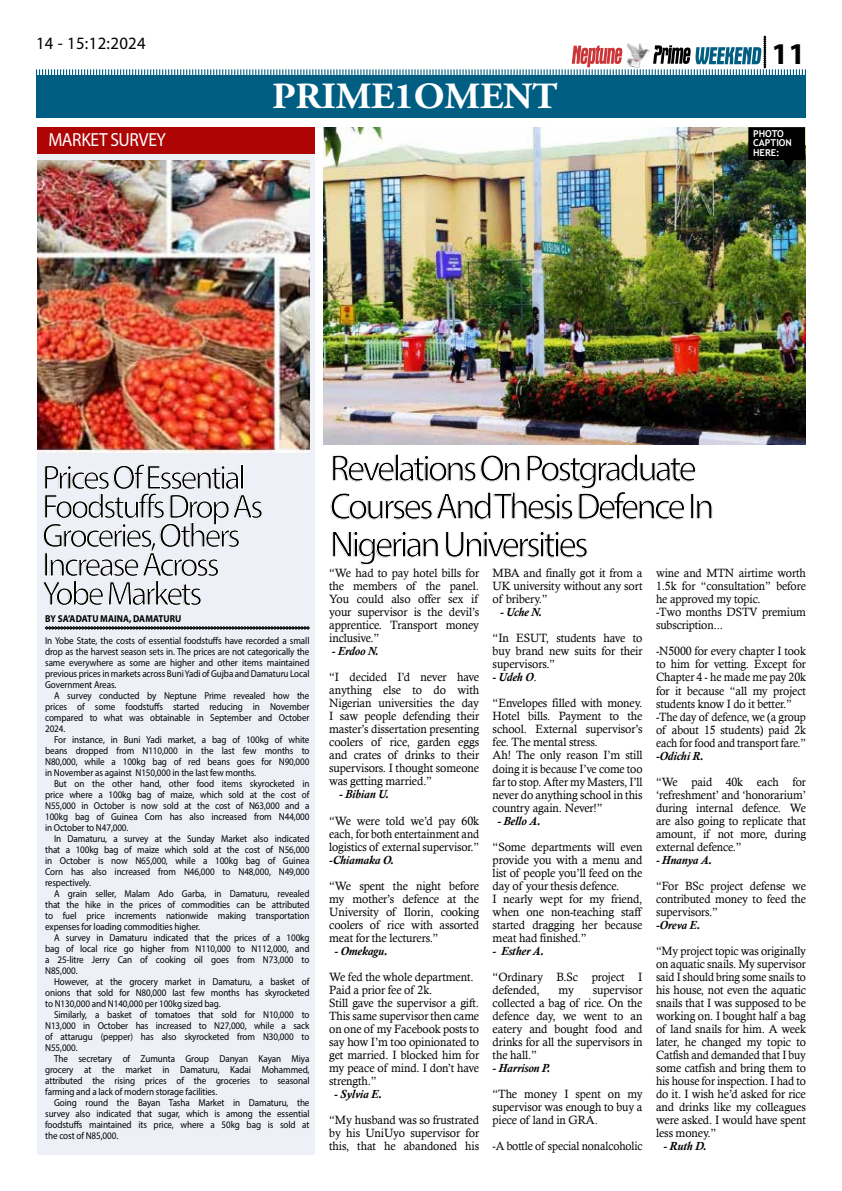
<style>
.page{position:relative;width:842px;height:1191px;background:#fff}
.page>*{position:absolute;margin:0;border:0;box-sizing:border-box;transform-origin:0 0}
.t1{font:37.6px/38px "Myriad Pro";letter-spacing:-.08em;color:#000}
.t2{font:700 36.9px "Adobe Garamond Pro";letter-spacing:-.005em;color:#fff;scale:1.06 1}
.t3{font:34.5px/29px "Myriad Pro";letter-spacing:-.08em;color:#000}
.t4{font:700 30.3px "Myriad Pro";color:#000}
.t5{font:19px "Myriad Pro";letter-spacing:-.02em;color:#fff;scale:.92 1}
.t6{font:17.3px "Myriad Pro";letter-spacing:.02em;color:#000}
.t7{font:12px/13px "Calisto";letter-spacing:-.01em;color:#000;text-align:justify}
.t8{font:12px/13px "Calisto";letter-spacing:-.01em;color:#000;text-align:justify;scale:.96 1}
.t9{font:12px/13px "Calisto";letter-spacing:-.01em;color:#000;text-align:justify;scale:.95 1}
.t10{font:italic 700 12px "Calisto";letter-spacing:-.01em;color:#000}
.t11{font:12px "Calisto";letter-spacing:-.01em;color:#000;scale:.94 1}
.t12{font:italic 700 12px "Calisto";letter-spacing:-.01em;color:#000;scale:.96 1}
.t13{font:10px/11px "Myriad Pro";letter-spacing:-.01em;color:#000;text-align:justify;scale:.91 1}
.t14{font:700 10px "Myriad Pro";letter-spacing:.01em;color:#000;scale:.91 1}
.t15{font:700 9.5px/9.5px "Trebuchet MS";color:#fff}
.s1{font-weight:700;font-style:italic}
</style>
<div class="page">
<div style="left:37px;top:154px;width:278px;height:1001px;background:#edf0f7"></div>
<svg style="left:45px;top:626px;width:265px;height:3px"></svg>
<div style="left:37px;top:127px;width:278px;height:27px;background:#ae0404"></div>
<img style="left:323px;top:127px;width:483px;height:318px">
<svg style="left:748px;top:127px;width:57px;height:41px"></svg>
<svg style="left:42px;top:464px;width:220px;height:142px"></svg>
<div style="left:36px;top:75px;width:770px;height:43px;background:#005e83"></div>
<img style="left:37px;top:161px;width:272px;height:291px">
<svg style="left:36px;top:36px;width:770px;height:39px"></svg>
<h3 class="t6" style="left:36px;top:33px;width:111px">14 - 15:12:2024</h3>
<h3 class="t5" style="left:48px;top:128px;width:129px">Market Survey</h3>
<h2 class="t2" style="left:272px;top:75px;width:271px">PRIME1OMENT</h2>
<h3 class="t4" style="left:771px;top:34px;width:35px">11</h3>
<p class="t15" style="left:753px;top:128px;width:40px">PHOTO<br>CAPTION<br>HERE:</p>
<h3 class="t3" style="left:42px;top:462px;width:223px">Prices Of Essential<br>Foodstuffs Drop As<br>Groceries,Others<br>I ncrease Across<br>Yobe Markets</h3>
<p class="t14" style="left:45px;top:612px;width:105px">BY SA’ADATU MAINA, DAMA</p>
<p class="t14" style="left:158px;top:612px;width:25px">TURU</p>
<p class="t13" style="left:45px;top:634px;width:292px">I n Yobe State, the costs of essential foodstuffs have recorded a small drop as the harvest season sets in. The prices are not categorically the same everywhere as some are higher and other items maintained previous prices in markets across Buni Yadi of Gujba and Damaturu Local Government Areas.</p>
<p class="t13" style="left:45px;top:689px;width:292px;text-indent:9px">A survey conducted by Neptune Prime revealed how the prices of some foodstuffs started reducing in November compared to what was obtainable in September and October 2024.</p>
<p class="t13" style="left:45px;top:733px;width:292px;text-indent:9px">For instance, in Buni Yadi market, a bag of 100kg of white beans dropped from N110,000 in the last few months to N80,000, while a 100kg bag of red beans goes for N90,000 in November as against N150,000 in the last few months.</p>
<p class="t13" style="left:45px;top:777px;width:292px;text-indent:9px">But on the other hand, other food items skyrocketed in price where a 100kg bag of maize, which sold at the cost of N55,000 in October is now sold at the cost of N63,000 and a 100kg bag of Guinea Corn has also increased from N44,000 in October to N47,000.</p>
<p class="t13" style="left:45px;top:832px;width:292px;text-indent:9px">I n Damaturu, a survey at the Sunday Market also indicated that a 100kg bag of maize which sold at the cost of N56,000 in October is now N65,000, while a 100kg bag of Guinea Corn has also increased from N46,000 to N48,000, N49,000 respectively.</p>
<p class="t13" style="left:45px;top:887px;width:292px;text-indent:9px">A grain seller, Malam Ado Garba, in Damaturu, revealed that the hike in the prices of commodities can be attributed to fuel price increments nationwide making transportation expenses for loading commodities higher.</p>
<p class="t13" style="left:45px;top:931px;width:292px;text-indent:9px">A survey in Damaturu indicated that the prices of a 100kg bag of local rice go higher from N110,000 to N112,000, and a 25-litre Jerry Can of cooking oil goes from N73,000 to N85,000.</p>
<p class="t13" style="left:45px;top:975px;width:292px;text-indent:9px">However, at the grocery market in Damaturu, a basket of onions that sold for N80,000 last few months has skyrocketed to N130,000 and N140,000 per 100kg sized bag.</p>
<p class="t13" style="left:45px;top:1008px;width:292px;text-indent:9px">Similarly, a basket of tomatoes that sold for N10,000 to N13,000 in October has increased to N27,000, while a sack of attarugu (pepper) has also skyrocketed from N30,000 to N55,000.</p>
<p class="t13" style="left:45px;top:1052px;width:292px;text-indent:9px">The secretary of Zumunta Group Danyan Kayan Miya grocery at the market in Damaturu, Kadai Mohammed, attributed the rising prices of the groceries to seasonal farming and a lack of modern storage facilities.</p>
<p class="t13" style="left:45px;top:1096px;width:292px;text-indent:9px">Going round the Bayan Tasha Market in Damaturu, the survey also indicated that sugar, which is among the essential foodstuffs maintained its price, where a 50kg bag is sold at the cost of N85,000.</p>
<h1 class="t1" style="left:330px;top:448px;width:386px">Revelations On Postgraduate<br>Courses And Thesis Defence I n<br>N igerian Universities</h1>
<p class="t7" style="left:329px;top:567px;width:151px">“We had to pay hotel bills for the members of the panel.<br>You could also offer sex if your supervisor is the devil’s apprentice. Transport money inclusive.”</p>
<p class="t10" style="left:332px;top:644px;width:48px">- Erdoo N.</p>
<p class="t7" style="left:329px;top:670px;width:151px">“I decided I’d never have anything else to do with Nigerian universities the day I saw people defending their master’s dissertation presenting coolers of rice, garden eggs and crates of drinks to their supervisors. I thought someone was getting married.”</p>
<p class="t10" style="left:339px;top:787px;width:51px">- Bibian U.</p>
<p class="t7" style="left:329px;top:813px;width:151px">“We were told we’d pay 60k each, for both entertainment and logistics of external supervisor.”</p>
<p class="t10" style="left:329px;top:852px;width:66px">-Chiamaka O.</p>
<p class="t7" style="left:329px;top:879px;width:151px">“We spent the night before my mother’s defence at the University of Ilorin, cooking coolers of rice with assorted meat for the lecturers.”</p>
<p class="t10" style="left:334px;top:943px;width:55px">- Omekagu.</p>
<p class="t7" style="left:329px;top:970px;width:151px;text-align:left">We fed the whole department.<br>Paid a prior fee of 2k.<br>Still gave the supervisor a gift.<br>This same supervisor then came on one of my Facebook posts to say how I’m too opinionated to get married. I blocked him for my peace of mind. I don’t have strength.”</p>
<p class="t10" style="left:334px;top:1086px;width:49px">- Sylvia E.</p>
<p class="t7" style="left:329px;top:1113px;width:151px">“My husband was so frustrated by his UniUyo supervisor for this, that he abandoned his</p>
<p class="t7" style="left:493px;top:566px;width:151px">MBA and finally got it from a UK university without any sort of bribery.”</p>
<p class="t10" style="left:500px;top:605px;width:43px">- Uche N.</p>
<p class="t7" style="left:493px;top:631px;width:151px">“In ESUT, students have to buy brand new suits for their supervisors.”</p>
<p class="t7" style="left:493px;top:664px;width:151px;line-height:26px"><span class="s1">- Udeh O</span>.<br>“Envelopes filled with money.</p>
<p class="t7" style="left:493px;top:709px;width:151px;text-align:left">Hotel bills. Payment to the school. External supervisor’s fee. The mental stress.<br>Ah! The only reason I’m still doing it is because I’ve come too far to stop. After my Masters, I’ll never do anything school in this country again. Never!”</p>
<p class="t10" style="left:498px;top:813px;width:44px">- Bello A.</p>
<p class="t7" style="left:493px;top:840px;width:151px;text-align:left">“Some departments will even provide you with a menu and list of people you’ll feed on the day of your thesis defence.<br>I nearly wept for my friend, when one non-teaching staff started dragging her because meat had finished.”</p>
<p class="t10" style="left:493px;top:943px;width:53px">- Esther A.</p>
<p class="t7" style="left:493px;top:969px;width:151px">“Ordinary B.Sc project I defended,</p>
<p class="t7" style="left:493px;top:982px;width:151px;text-indent:100px">supervisor collected a bag of rice. On the defence day, we went to an eatery and bought food and drinks for all the supervisors in the hall.”</p>
<p class="t10" style="left:493px;top:1060px;width:59px">- Harrison P.</p>
<p class="t8" style="left:493px;top:1087px;width:158px">“The money I spent on my supervisor was enough to buy a piece of land in GRA.</p>
<p class="t11" style="left:493px;top:1138px;width:161px">-A bottle of special nonalcoholic</p>
<p class="t7" style="left:559px;top:982px;width:17px">my</p>
<p class="t8" style="left:656px;top:567px;width:158px;text-align:left">wine and MTN airtime worth<br>1.5k for “consultation” before he approved my topic.<br>-Two months DSTV premium subscription...</p>
<p class="t8" style="left:656px;top:645px;width:158px;text-align:left">-N5000 for every chapter I took to him for vetting. Except for<br>Chapter 4 - he made me pay 20k for it because “all my project students know I do it better.” -The day of defence, we (a group of about 15 students) paid 2k each for food and transport fare.”</p>
<p class="t12" style="left:656px;top:748px;width:51px">-Odichi R.</p>
<p class="t8" style="left:656px;top:775px;width:158px">“We paid 40k each for ‘refreshment’ and ‘honorarium’ during internal defence. We are also going to replicate that amount, if not more, during external defence.”</p>
<p class="t12" style="left:656px;top:852px;width:60px">- Hnanya A.</p>
<p class="t8" style="left:656px;top:879px;width:158px">“For BSc project defense we contributed money to feed the supervisors.”</p>
<p class="t12" style="left:656px;top:917px;width:47px">-Oreva E.</p>
<p class="t9" style="left:656px;top:944px;width:159px">“My project topic was originally on aquatic snails. My supervisor said I should bring some snails to his house, not even the aquatic snails that I was supposed to be working on. I bought half a bag of land snails for him. A week later, he changed my topic to Catfish and demanded that I buy some catfish and bring them to his house for inspection. I had to do it. I wish he’d asked for rice and drinks like my colleagues were asked. I would have spent less money.”</p>
<p class="t10" style="left:663px;top:1138px;width:44px">- Ruth D.</p>
</div>
